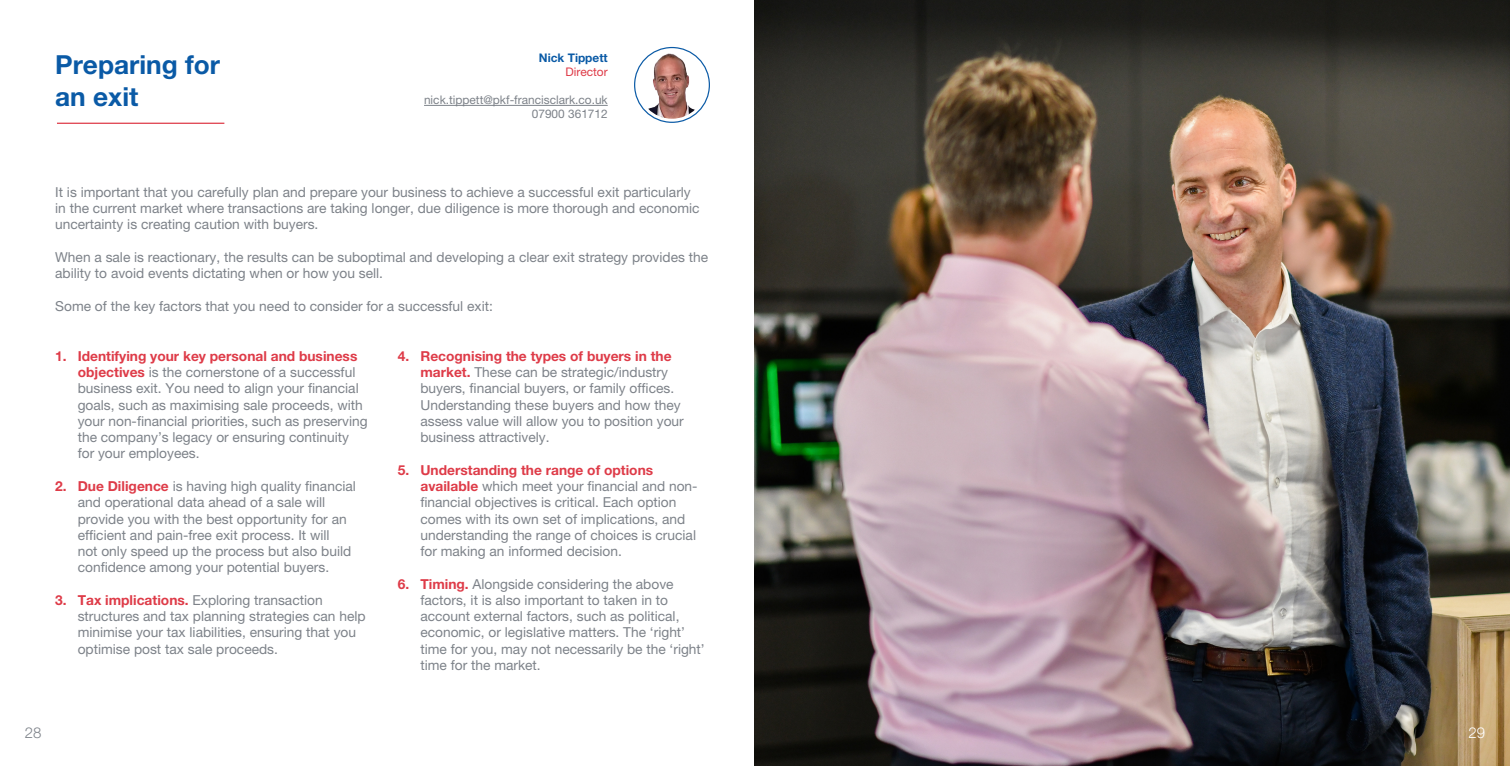
<style>
.page{position:relative;width:1510px;height:766px;background:#fff}
.page>*{position:absolute;margin:0;border:0;box-sizing:border-box;transform-origin:0 0}
.t1{font:700 26.25px "Helvetica Neue LT Pro";color:#0a5aa6}
.t2{font:300 15px "Helvetica Neue LT Pro";color:#7d8289}
.t3{font:300 15px "Helvetica Neue LT Pro";color:#fff}
.t4{font:13.75px/16.2px "Helvetica Neue LT Pro";color:#7d8289}
.t5{font:11.88px "Helvetica Neue LT Pro";color:#7d8289}
.t6{font:700 11.88px "Helvetica Neue LT Pro";color:#0a5aa6}
.t7{font:11.88px "Helvetica Neue LT Pro";color:#de3b48}
.s1{font-weight:700;color:#de3b48}
</style>
<div class="page">
<img style="left:755px;top:0;width:754px;height:765px">
<hr style="left:57px;top:123px;width:167px;height:1px;background:#de3b48">
<hr style="left:424px;top:105px;width:184px;height:1px;background:#7d8289">
<div style="left:634px;top:47px;width:76px;height:76px;border:1px solid #0a5aa6;border-radius:50%"></div>
<img style="left:638px;top:51px;width:68px;height:68px;border-radius:34px">
<p class="t1" style="left:55px;top:49px;width:166px">Preparing for</p>
<p class="t1" style="left:55px;top:80px;width:85px">an exit</p>
<p class="t6" style="left:539px;top:50px;width:70px">Nick Tippett</p>
<p class="t7" style="left:565px;top:65px;width:44px">Director</p>
<p class="t5" style="left:424px;top:93px;width:185px">nick.tippett@pkf-francisclark.co.uk</p>
<p class="t5" style="left:532px;top:107px;width:77px">07900 361712</p>
<p class="t4" style="left:55px;top:184px;width:646px">It is important that you carefully plan and prepare your business to achieve a successful exit particularly in the current market where transactions are taking longer, due diligence is more thorough and economic uncertainty is creating caution with buyers.</p>
<p class="t4" style="left:55px;top:249px;width:654px">When a sale is reactionary, the results can be suboptimal and developing a clear exit strategy provides the ability to avoid events dictating when or how you sell.</p>
<p class="t4" style="left:55px;top:297px;width:439px">Some of the key factors that you need to consider for a successful exit:</p>
<p class="t4" style="left:78px;top:347px;width:291px;text-indent:-22px"><span class="s1">1. Identifying your key personal and business objectives</span> is the cornerstone of a successful business exit. You need to align your financial goals, such as maximising sale proceeds, with your non-financial priorities, such as preserving the company’s legacy or ensuring continuity for your employees.</p>
<p class="t4" style="left:78px;top:477px;width:280px;text-indent:-22px"><span class="s1">2. Due Diligence</span> is having high quality financial and operational data ahead of a sale will provide you with the best opportunity for an efficient and pain-free exit process. It will<br>not only speed up the process but also build confidence among your potential buyers.</p>
<p class="t4" style="left:78px;top:591px;width:289px;text-indent:-22px"><span class="s1">3. Tax implications.</span> Exploring transaction structures and tax planning strategies can help minimise your tax liabilities, ensuring that you optimise post tax sale proceeds.</p>
<p class="t4" style="left:420px;top:347px;width:265px;text-indent:-22px"><span class="s1">4. Recognising the types of buyers in the market.</span> These can be strategic/industry buyers, financial buyers, or family offices.<br>Understanding these buyers and how they assess value will allow you to position your business attractively.</p>
<p class="t4" style="left:420px;top:461px;width:279px;text-indent:-22px"><span class="s1">5. Understanding the range of options available</span> which meet your financial and non&shy;financial objectives is critical. Each option comes with its own set of implications, and understanding the range of choices is crucial for making an informed decision.</p>
<p class="t4" style="left:420px;top:575px;width:286px;text-indent:-22px"><span class="s1">6. Timing.</span> Alongside considering the above factors, it is also important to taken in to account external factors, such as political, economic, or legislative matters. The ‘right’ time for you, may not necessarily be the ‘right’ time for the market.</p>
<p class="t2" style="left:25px;top:723px;width:18px">28</p>
<p class="t3" style="left:1468px;top:723px;width:18px">29</p>
</div>
